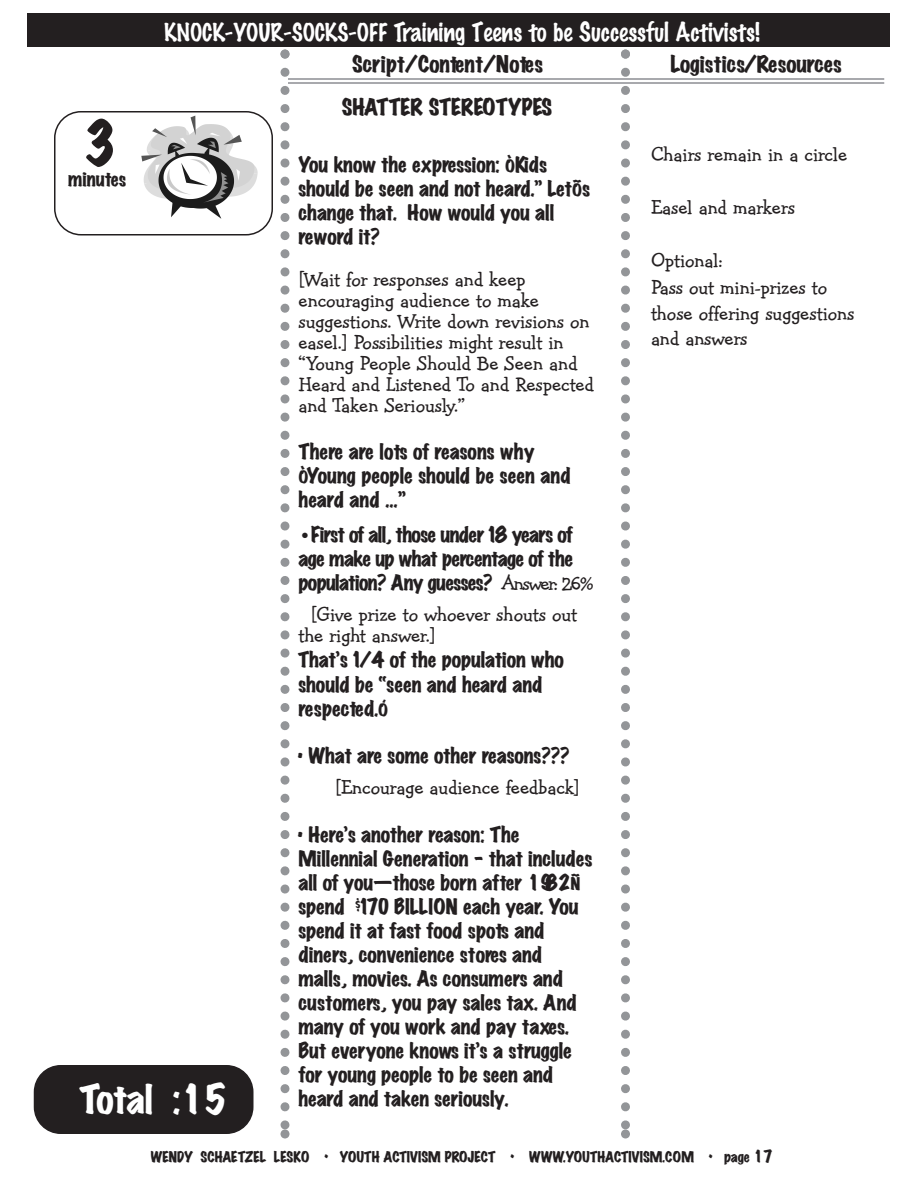
<style>
.page{position:relative;width:918px;height:1188px;background:#fff}
.page>*{position:absolute;margin:0;border:0;box-sizing:border-box;transform-origin:0 0}
.t1{font:expanded 54px "Marker Felt";color:#231f20}
.t2{font:expanded 36px "Marker Felt";color:#fff}
.t3{font:100 24px "Marker Felt";color:#fff}
.t4{font:21px/21px "Hank BT";color:#231f20}
.t5{font:expanded 21px "Marker Felt";color:#231f20}
.t6{font:19.5px/24px "Marker Felt Wide";color:#231f20}
.t7{font:expanded 19.5px/24px "Marker Felt";color:#231f20}
.t8{font:19.5px/24px "Marker Felt Wide";letter-spacing:-.03em;color:#231f20}
.t9{font:expanded 18px "Marker Felt";color:#231f20}
.t10{font:13.5px "Marker Felt Wide";color:#231f20}
.s1{font-size:22.5px}
.s2{font-style:inherit}
.s3{font-family:"Marker Felt Wide";font-stretch:normal}
.s4{font-family:"Marker Felt";font-stretch:expanded}
.s5{font-family:"Windsor D"}
.s6{font-family:"Hank BT";font-size:21px}
.s7{font-family:"Marker Felt";font-weight:100}
.s8{font-family:"Marker Felt";font-stretch:expanded;font-size:15px}
</style>
<div class="page">
<div style="left:34px;top:1066px;width:219px;height:67px;background:#231f20;border-radius:26px"></div>
<div style="left:34px;top:1065px;width:220px;height:69px;border:2px solid #231f20;border-radius:26px"></div>
<svg style="left:621px;top:50px;width:9px;height:1088px"></svg>
<svg style="left:280px;top:50px;width:10px;height:1088px"></svg>
<div style="left:27px;top:14px;width:863px;height:33px;background:#231f20"></div>
<hr style="left:288px;top:78px;width:596px;height:2px;background:#a8a9ad">
<hr style="left:288px;top:82px;width:596px;height:2px;background:#a8a9ad">
<div style="left:54px;top:111px;width:219px;height:125px;border:2px solid #231f20;border-radius:26px"></div>
<svg style="left:141px;top:116px;width:117px;height:103px"></svg>
<p class="t3" style="left:164px;top:13px;width:597px"><span class="s1">KNOCK-YOUR-SOCKS-OF</span><span class="s1">F</span> Tr<span class="s2">aining Teens</span> to <span class="s2">be</span> Success<span class="s2">ful</span> Activists!</p>
<p class="t5" style="left:352px;top:48px;width:192px">Script/Content/Notes</p>
<p class="t5" style="left:671px;top:48px;width:173px">Logistics/Resources</p>
<p class="t5" style="left:342px;top:90px;width:212px">SHAT<span class="s3">TER</span> STEREOTYPES</p>
<p class="t6" style="left:298px;top:154px;width:293px"><span class="s4">Y</span>ou know the <span class="s4">expr</span>ession: <span class="s4">ÒKids </span>should be seen and not <span class="s4">hear</span>d.” <span class="s4">LetÕs </span>change that. How would you <span class="s4">all</span></p>
<p class="t7" style="left:298px;top:224px;width:83px">rewor<span class="s3">d it?</span></p>
<p class="t4" style="left:298px;top:270px;width:297px">[Wait for responses and keep encouraging audience to make suggestions. Write down revisions on easel.] Possibilities might result in “Young People Should Be Seen and<br>Heard and Listened To and Respected and Taken Seriously.”</p>
<p class="t7" style="left:298px;top:439px;width:238px">Ther<span class="s3">e</span> ar<span class="s3">e</span> lot<span class="s3">s</span> of re<span class="s3">asons</span> why</p>
<p class="t6" style="left:298px;top:465px;width:274px"><span class="s4">ÒY</span>oung people should be seen <span class="s4">and hear</span>d and …”</p>
<p class="t8" style="left:298px;top:524px;width:297px"><span class="s5">•</span><span class="s4">Fir</span>st <span class="s4">of</span> all, those under 18 <span class="s4">year</span>s <span class="s4">of </span>age make up what <span class="s4">per</span>centage <span class="s4">of the </span>population? <span class="s4">A</span>ny guesses? <span class="s6">Answer: 26%</span></p>
<p class="t4" style="left:299px;top:606px;width:280px;text-indent:12px">[Give prize to whoever shouts out the right answer.]</p>
<p class="t6" style="left:298px;top:649px;width:267px">That’s 1/4 <span class="s4">of</span> the population <span class="s4">who </span>should be “seen and <span class="s4">hear</span>d <span class="s4">and</span></p>
<p class="t7" style="left:298px;top:696px;width:91px">respected.Ó</p>
<p class="t6" style="left:298px;top:744px;width:273px"><span class="s7">•</span> What <span class="s4">ar</span>e some other <span class="s4">re</span>asons???</p>
<p class="t4" style="left:335px;top:779px;width:246px">[Encourage audience feedback]</p>
<p class="t6" style="left:298px;top:823px;width:296px"><span class="s7">•</span> <span class="s4">Her</span>e’s another <span class="s4">re</span>ason: <span class="s4">The<br></span>Millennial <span class="s4">Gener</span>ation – that <span class="s4">includes </span>all <span class="s4">of</span> you—those born <span class="s4">aft</span>er <span class="s4">1982Ñ </span>spend $170 <span class="s4">BIL</span>LION <span class="s4">e</span>ach <span class="s4">year</span>. <span class="s4">You </span>spend it at fast food <span class="s4">spot</span>s <span class="s4">and</span></p>
<p class="t7" style="left:298px;top:942px;width:266px">diners, conv<span class="s3">enience</span> stor<span class="s3">es</span> and malls<span class="s3">, movies. As</span> consumer<span class="s3">s</span> and</p>
<p class="t6" style="left:298px;top:991px;width:280px"><span class="s4">customers,</span> you pay sales tax. <span class="s4">And </span>many <span class="s4">of</span> you work and pay <span class="s4">taxes.</span></p>
<p class="t7" style="left:298px;top:1038px;width:275px">Bu<span class="s3">t</span> ever<span class="s3">yone</span> know<span class="s3">s it’s a</span> struggle</p>
<p class="t6" style="left:298px;top:1063px;width:256px">for young people to be seen <span class="s4">and hear</span>d and taken seriously.</p>
<h1 class="t1" style="left:82px;top:101px;width:37px">3</h1>
<p class="t9" style="left:68px;top:165px;width:59px">minutes</p>
<p class="t4" style="left:651px;top:146px;width:198px">Chairs remain in a circle</p>
<p class="t4" style="left:651px;top:199px;width:145px">Easel and markers</p>
<p class="t4" style="left:651px;top:250px;width:205px;line-height:25.8px">Optional:<br>Pass out mini-prizes to those offering suggestions and answers</p>
<h2 class="t2" style="left:80px;top:1071px;width:149px">T<span class="s3">otal</span> :15</h2>
<p class="t10" style="left:151px;top:1150px;width:624px">WENDY <span class="s4">SCHAET</span>ZEL <span class="s4">LESK</span>O • <span class="s4">Y</span>OUTH <span class="s4">AC</span>TIVISM <span class="s4">PROJEC</span>T • <span class="s4">WWW.YOUTHAC</span>TIVISM.COM • page <span class="s8">17</span></p>
</div>
